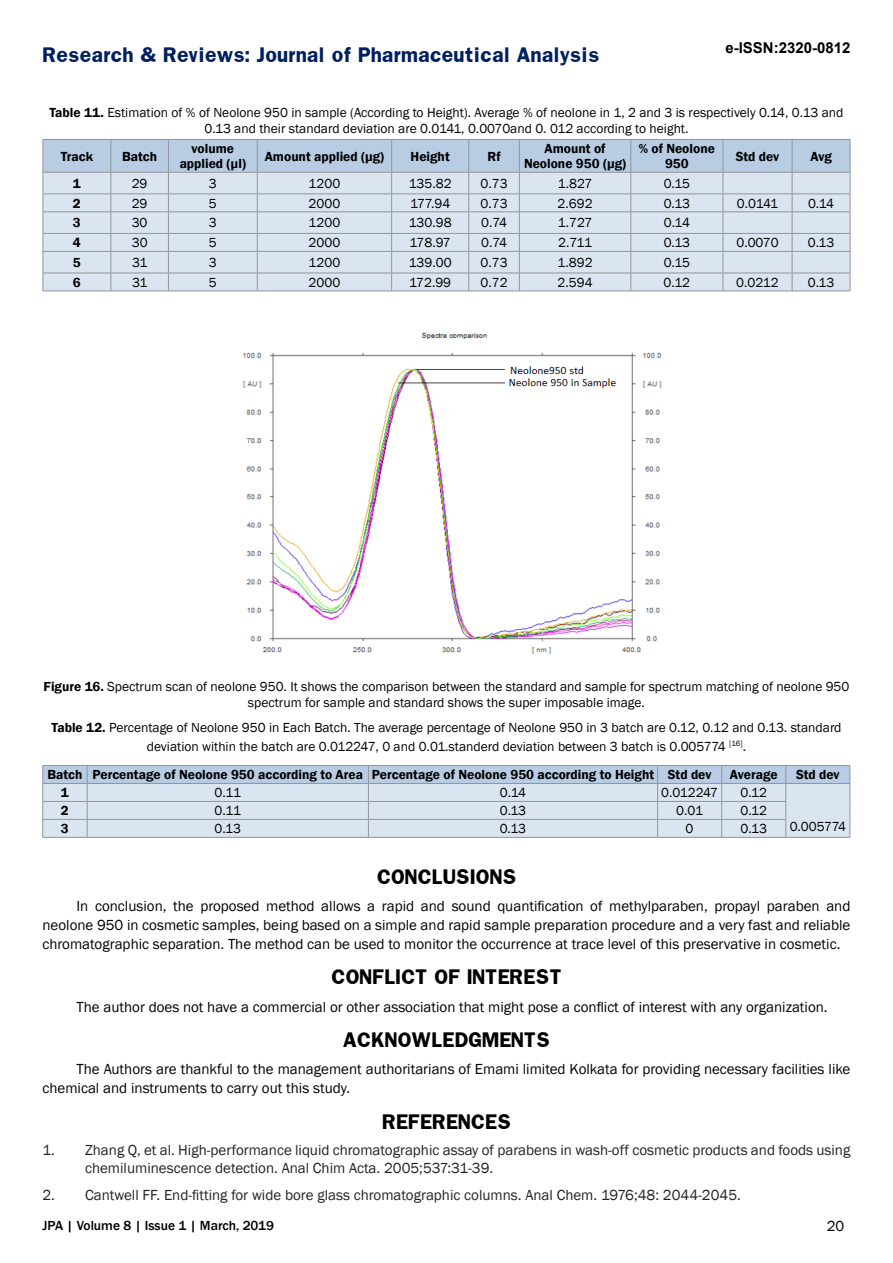
<style>
.page{position:relative;width:893px;height:1263px;background:#fff}
.page>*{position:absolute;margin:0;border:0;box-sizing:border-box;transform-origin:0 0}
.t1{font:700 18px "Franklin";color:#000}
.t2{font:700 18px "Franklin";color:#002060}
.t3{font:15px/18.8px "Franklin Gothic";color:#000;text-align:justify}
.t4{font:15px/18px "Franklin Gothic";color:#222}
.t5{font:700 15px "Arial";color:#000}
.t6{font:13.5px/16.2px "Franklin Gothic";color:#000;text-align:center}
.t7{font:600 13.5px/14.9px "Franklin Gothic";color:#000;text-align:center}
.t8{font:500 13.5px "Franklin Gothic";color:#000}
.s1{font-weight:600}
</style>
<div class="page">
<svg style="left:43px;top:139px;width:808px;height:152px;background:#cfdae8"></svg>
<hr style="left:43px;top:291px;width:68px;height:1px;background:#939598">
<hr style="left:111px;top:291px;width:57px;height:1px;background:#939598">
<hr style="left:168px;top:291px;width:89px;height:1px;background:#939598">
<hr style="left:257px;top:291px;width:135px;height:1px;background:#939598">
<hr style="left:392px;top:291px;width:77px;height:1px;background:#939598">
<hr style="left:469px;top:291px;width:50px;height:1px;background:#939598">
<hr style="left:519px;top:291px;width:112px;height:1px;background:#939598">
<hr style="left:631px;top:291px;width:92px;height:1px;background:#939598">
<hr style="left:723px;top:291px;width:69px;height:1px;background:#939598">
<hr style="left:792px;top:291px;width:58px;height:1px;background:#939598">
<img style="left:243px;top:332px;width:419px;height:322px">
<svg style="left:42px;top:765px;width:809px;height:72px;background:#cedae8"></svg>
<hr style="left:43px;top:837px;width:44px;height:1px;background:#939598">
<hr style="left:87px;top:837px;width:281px;height:1px;background:#939598">
<hr style="left:368px;top:837px;width:290px;height:1px;background:#939598">
<hr style="left:658px;top:837px;width:64px;height:1px;background:#939598">
<hr style="left:722px;top:837px;width:64px;height:1px;background:#939598">
<hr style="left:786px;top:837px;width:64px;height:1px;background:#939598">
<h1 class="t2" style="left:43px;top:43px;width:558px">Research &amp; Reviews: Journal of Pharmaceutical Analysis</h1>
<p class="t5" style="left:725px;top:38px;width:127px">e-ISSN:2320-0812</p>
<p class="t6" style="left:49px;top:105px;width:796px"><span class="s1">Table 11.</span> Estimation of % of Neolone 950 in sample (According to Height). Average % of neolone in 1, 2 and 3 is respectively 0.14, 0.13 and<br>0.13 and their standard deviation are 0.0141, 0.0070and 0. 012 according to height.</p>
<p class="t7" style="left:61px;top:149px;width:34px">Track</p>
<p class="t7" style="left:122px;top:149px;width:37px">Batch</p>
<p class="t7" style="left:180px;top:141px;width:68px">volume applied (µl)</p>
<p class="t7" style="left:265px;top:149px;width:121px">Amount applied (μg)</p>
<p class="t7" style="left:411px;top:149px;width:41px">Height</p>
<p class="t7" style="left:487px;top:149px;width:15px">Rf</p>
<p class="t7" style="left:524px;top:141px;width:104px">Amount of<br>Neolone 950 (μg)</p>
<p class="t7" style="left:639px;top:141px;width:78px">% of Neolone<br>950</p>
<p class="t7" style="left:736px;top:149px;width:45px">Std dev</p>
<p class="t7" style="left:810px;top:149px;width:23px">Avg</p>
<p class="t7" style="left:73px;top:176px;width:9px">1</p>
<p class="t6" style="left:132px;top:175px;width:17px">29</p>
<p class="t6" style="left:209px;top:175px;width:9px">3</p>
<p class="t6" style="left:309px;top:175px;width:33px">1200</p>
<p class="t6" style="left:409px;top:175px;width:44px">135.82</p>
<p class="t6" style="left:480px;top:175px;width:29px">0.73</p>
<p class="t6" style="left:558px;top:175px;width:36px">1.827</p>
<p class="t6" style="left:664px;top:175px;width:28px">0.15</p>
<p class="t7" style="left:73px;top:196px;width:9px">2</p>
<p class="t6" style="left:132px;top:195px;width:17px">29</p>
<p class="t6" style="left:209px;top:195px;width:9px">5</p>
<p class="t6" style="left:309px;top:195px;width:33px">2000</p>
<p class="t6" style="left:410px;top:195px;width:42px">177.94</p>
<p class="t6" style="left:480px;top:195px;width:29px">0.73</p>
<p class="t6" style="left:558px;top:195px;width:37px">2.692</p>
<p class="t6" style="left:664px;top:195px;width:28px">0.13</p>
<p class="t6" style="left:737px;top:195px;width:43px">0.0141</p>
<p class="t6" style="left:808px;top:195px;width:28px">0.14</p>
<p class="t7" style="left:73px;top:216px;width:9px">3</p>
<p class="t6" style="left:132px;top:215px;width:17px">30</p>
<p class="t6" style="left:209px;top:215px;width:9px">3</p>
<p class="t6" style="left:309px;top:215px;width:33px">1200</p>
<p class="t6" style="left:409px;top:215px;width:44px">130.98</p>
<p class="t6" style="left:481px;top:215px;width:27px">0.74</p>
<p class="t6" style="left:558px;top:215px;width:36px">1.727</p>
<p class="t6" style="left:664px;top:215px;width:28px">0.14</p>
<p class="t7" style="left:73px;top:235px;width:9px">4</p>
<p class="t6" style="left:132px;top:235px;width:17px">30</p>
<p class="t6" style="left:209px;top:235px;width:9px">5</p>
<p class="t6" style="left:309px;top:235px;width:33px">2000</p>
<p class="t6" style="left:410px;top:235px;width:43px">178.97</p>
<p class="t6" style="left:481px;top:235px;width:27px">0.74</p>
<p class="t6" style="left:558px;top:235px;width:35px">2.711</p>
<p class="t6" style="left:664px;top:235px;width:28px">0.13</p>
<p class="t6" style="left:736px;top:235px;width:44px">0.0070</p>
<p class="t6" style="left:808px;top:235px;width:28px">0.13</p>
<p class="t7" style="left:73px;top:255px;width:9px">5</p>
<p class="t6" style="left:132px;top:255px;width:17px">31</p>
<p class="t6" style="left:209px;top:255px;width:9px">3</p>
<p class="t6" style="left:309px;top:255px;width:33px">1200</p>
<p class="t6" style="left:409px;top:255px;width:44px">139.00</p>
<p class="t6" style="left:480px;top:255px;width:29px">0.73</p>
<p class="t6" style="left:558px;top:255px;width:36px">1.892</p>
<p class="t6" style="left:664px;top:255px;width:28px">0.15</p>
<p class="t7" style="left:73px;top:275px;width:9px">6</p>
<p class="t6" style="left:132px;top:274px;width:17px">31</p>
<p class="t6" style="left:209px;top:274px;width:9px">5</p>
<p class="t6" style="left:309px;top:274px;width:33px">2000</p>
<p class="t6" style="left:409px;top:274px;width:44px">172.99</p>
<p class="t6" style="left:480px;top:274px;width:29px">0.72</p>
<p class="t6" style="left:558px;top:274px;width:36px">2.594</p>
<p class="t6" style="left:664px;top:274px;width:28px">0.12</p>
<p class="t6" style="left:736px;top:274px;width:44px">0.0212</p>
<p class="t6" style="left:808px;top:274px;width:28px">0.13</p>
<p class="t6" style="left:44px;top:679px;width:807px"><span class="s1">Figure 16.</span> Spectrum scan of neolone 950. It shows the comparison between the standard and sample for spectrum matching of neolone 950 spectrum for sample and standard shows the super imposable image.</p>
<p class="t6" style="left:51px;top:718px;width:791px;line-height:18.8px"><span class="s1">Table 12.</span> Percentage of Neolone 950 in Each Batch. The average percentage of Neolone 950 in 3 batch are 0.12, 0.12 and 0.13. standard deviation within the batch are 0.012247, 0 and 0.01.standerd deviation between 3 batch is 0.005774 <sup>[16]</sup>.</p>
<p class="t7" style="left:47px;top:767px;width:666px">Batch Percentage of Neolone 950 according to Area Percentage of Neolone 950 according to Height Std dev</p>
<p class="t7" style="left:730px;top:767px;width:49px">Average</p>
<p class="t7" style="left:796px;top:767px;width:45px">Std dev</p>
<p class="t7" style="left:61px;top:785px;width:9px">1</p>
<p class="t6" style="left:215px;top:785px;width:28px">0.11</p>
<p class="t6" style="left:500px;top:785px;width:28px">0.14</p>
<p class="t6" style="left:661px;top:785px;width:58px">0.012247</p>
<p class="t6" style="left:740px;top:785px;width:28px">0.12</p>
<p class="t6" style="left:790px;top:818px;width:58px">0.005774</p>
<p class="t7" style="left:61px;top:803px;width:9px">2</p>
<p class="t6" style="left:215px;top:803px;width:28px">0.11</p>
<p class="t6" style="left:500px;top:803px;width:28px">0.13</p>
<p class="t6" style="left:676px;top:803px;width:28px">0.01</p>
<p class="t6" style="left:740px;top:803px;width:28px">0.12</p>
<p class="t7" style="left:61px;top:821px;width:9px">3</p>
<p class="t6" style="left:215px;top:821px;width:28px">0.13</p>
<p class="t6" style="left:500px;top:821px;width:28px">0.13</p>
<p class="t6" style="left:686px;top:821px;width:9px">0</p>
<p class="t6" style="left:740px;top:821px;width:28px">0.13</p>
<h1 class="t1" style="left:377px;top:864px;width:141px">CONCLUSIONS</h1>
<p class="t3" style="left:43px;top:897px;width:809px;text-indent:34px">In conclusion, the proposed method allows a rapid and sound quantification of methylparaben, propayl paraben and neolone 950 in cosmetic samples, being based on a simple and rapid sample preparation procedure and a very fast and reliable chromatographic separation. The method can be used to monitor the occurrence at trace level of this preservative in cosmetic.</p>
<h1 class="t1" style="left:331px;top:964px;width:232px">CONFLICT OF INTEREST</h1>
<p class="t3" style="left:77px;top:997px;width:753px">The author does not have a commercial or other association that might pose a conflict of interest with any organization.</p>
<h1 class="t1" style="left:343px;top:1027px;width:209px">ACKNOWLEDGMENTS</h1>
<p class="t3" style="left:43px;top:1060px;width:809px;text-indent:34px">The Authors are thankful to the management authoritarians of Emami limited Kolkata for providing necessary facilities like chemical and instruments to carry out this study.</p>
<h1 class="t1" style="left:382px;top:1109px;width:130px">REFERENCES</h1>
<p class="t4" style="left:85px;top:1141px;width:767px;text-indent:-43px">1. Zhang Q, et al. High-performance liquid chromatographic assay of parabens in wash-off cosmetic products and foods using chemiluminescence detection. Anal Chim Acta. 2005;537:31-39.</p>
<p class="t4" style="left:43px;top:1186px;width:700px">2. Cantwell FF. End-fitting for wide bore glass chromatographic columns. Anal Chem. 1976;48: 2044-2045.</p>
<p class="t8" style="left:43px;top:1217px;width:233px">JPA | Volume 8 | Issue 1 | March, 2019</p>
<p class="t3" style="left:827px;top:1217px;width:19px">20</p>
</div>
